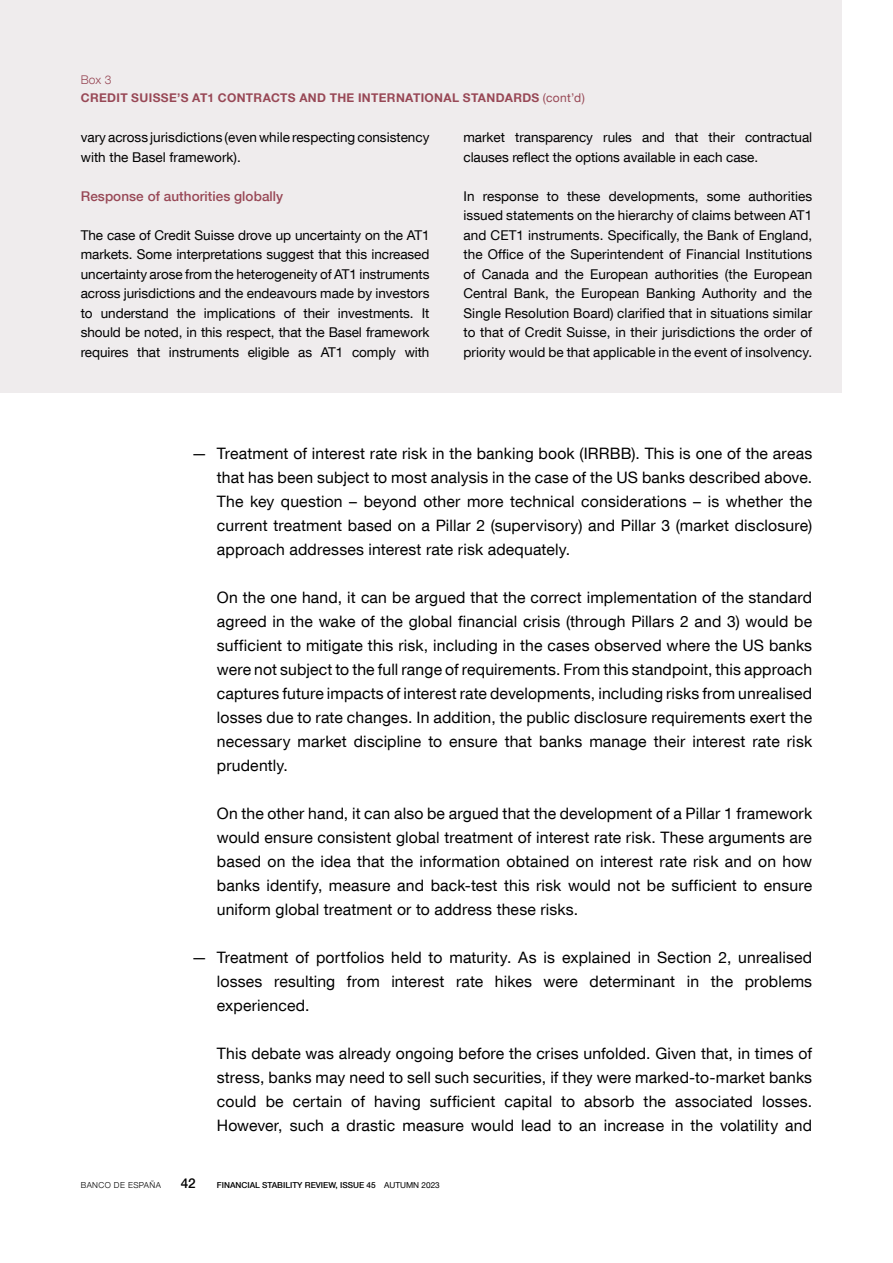
<style>
.page{position:relative;width:893px;height:1263px;background:#fff}
.page>*{position:absolute;margin:0;border:0;box-sizing:border-box;transform-origin:0 0}
.Texto_Apartados{font:15.75px/24px "Bd E Neue Helvetica";letter-spacing:.01em;color:#000;text-align:justify}
.Recuadro_texto{font:13.5px/19.5px "Bd E Neue Helvetica";letter-spacing:-.005em;color:#000}
.Recuadro_Ladillo_rango_1{font:500 13.5px "Bd E Neue Helvetica";letter-spacing:.005em;color:#984856}
.t1{font:500 13.5px "Bd E Neue Helvetica";color:#000}
.Recuadro_título{font:700 12px "Bd E Neue Helvetica";letter-spacing:.03em;color:#984856}
.Recuadro_número{font:300 12px "Bd E Neue Helvetica";color:#984856}
.t2{font:500 8.25px "Bd E Neue Helvetica";color:#000}
.t3{font:300 8.25px "Bd E Neue Helvetica";letter-spacing:.05em;color:#000}
.s1{font-weight:400}
</style>
<div class="page">
<div style="left:0;top:0;width:842px;height:392px;background:#efeced"></div>
<p class="Recuadro_número" style="left:81px;top:72px;width:32px">Box 3</p>
<h4 class="Recuadro_título" style="left:81px;top:90px;width:505px">CREDIT SUISSE’S AT1 CONTRACTS AND THE INTERNATIONAL STANDARDS <span class="s1">(cont’d)</span></h4>
<p class="Recuadro_texto" style="left:81px;top:128px;width:350px">vary across jurisdictions (even while respecting consistency with the Basel framework).</p>
<h5 class="Recuadro_Ladillo_rango_1" style="left:81px;top:188px;width:204px">Response of authorities globally</h5>
<p class="Recuadro_texto" style="left:81px;top:225px;width:350px;text-align:justify">The case of Credit Suisse drove up uncertainty on the AT1 markets. Some interpretations suggest that this increased uncertainty arose from the heterogeneity of AT1 instruments across jurisdictions and the endeavours made by investors to understand the implications of their investments. It should be noted, in this respect, that the Basel framework requires that instruments eligible as AT1 comply with</p>
<p class="Recuadro_texto" style="left:463px;top:128px;width:350px">market transparency rules and that their contractual clauses reflect the options available in each case.</p>
<p class="Recuadro_texto" style="left:463px;top:186px;width:350px;text-align:justify">In response to these developments, some authorities issued statements on the hierarchy of claims between AT1 and CET1 instruments. Specifically, the Bank of England, the Office of the Superintendent of Financial Institutions of Canada and the European authorities (the European Central Bank, the European Banking Authority and the Single Resolution Board) clarified that in situations similar to that of Credit Suisse, in their jurisdictions the order of priority would be that applicable in the event of insolvency.</p>
<p class="Texto_Apartados" style="left:217px;top:441px;width:597px;text-indent:-26px">— Treatment of interest rate risk in the banking book (IRRBB). This is one of the areas that has been subject to most analysis in the case of the US banks described above.<br>The key question – beyond other more technical considerations – is whether the current treatment based on a Pillar 2 (supervisory) and Pillar 3 (market disclosure) approach addresses interest rate risk adequately.</p>
<p class="Texto_Apartados" style="left:217px;top:585px;width:597px">On the one hand, it can be argued that the correct implementation of the standard agreed in the wake of the global financial crisis (through Pillars 2 and 3) would be sufficient to mitigate this risk, including in the cases observed where the US banks were not subject to the full range of requirements. From this standpoint, this approach captures future impacts of interest rate developments, including risks from unrealised losses due to rate changes. In addition, the public disclosure requirements exert the necessary market discipline to ensure that banks manage their interest rate risk prudently.</p>
<p class="Texto_Apartados" style="left:217px;top:801px;width:597px">On the other hand, it can also be argued that the development of a Pillar 1 framework would ensure consistent global treatment of interest rate risk. These arguments are based on the idea that the information obtained on interest rate risk and on how banks identify, measure and back-test this risk would not be sufficient to ensure uniform global treatment or to address these risks.</p>
<p class="Texto_Apartados" style="left:217px;top:945px;width:597px;text-indent:-26px">— Treatment of portfolios held to maturity. As is explained in Section 2, unrealised losses resulting from interest rate hikes were determinant in the problems experienced.</p>
<p class="Texto_Apartados" style="left:217px;top:1041px;width:597px">This debate was already ongoing before the crises unfolded. Given that, in times of stress, banks may need to sell such securities, if they were marked-to-market banks could be certain of having sufficient capital to absorb the associated losses.<br>However, such a drastic measure would lead to an increase in the volatility and</p>
<p class="t3" style="left:81px;top:1180px;width:82px">BANCO DE ESPAÑA</p>
<p class="t1" style="left:181px;top:1175px;width:16px">42</p>
<p class="t2" style="left:217px;top:1180px;width:224px">FINANCIAL STABILITY REVIEW, ISSUE 45 <span class="s1">AUTUMN 2023</span></p>
</div>
